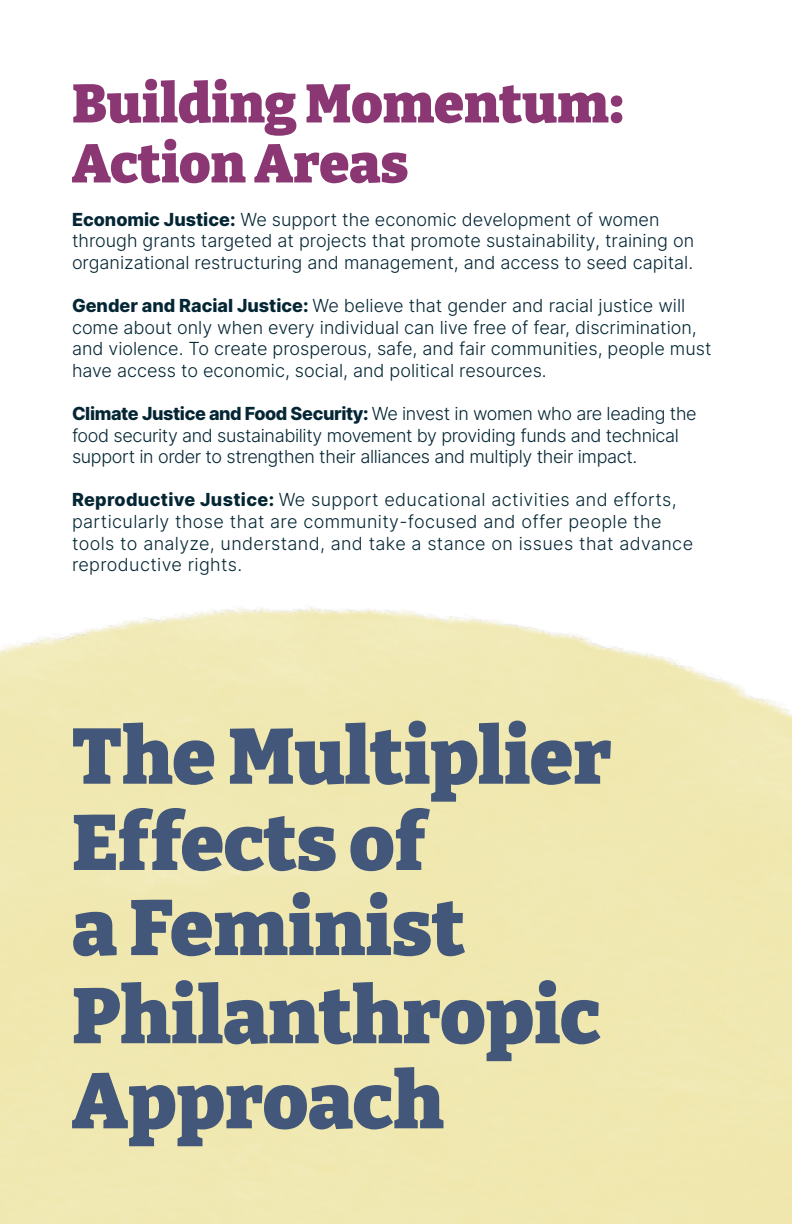
<style>
.page{position:relative;width:792px;height:1224px;background:#fff}
.page>*{position:absolute;margin:0;border:0;box-sizing:border-box;transform-origin:0 0}
.t1{font:900 78px/86.2px "Bitter";color:#42577a}
.t2{font:900 54px/60px "Bitter";color:#8b3773}
.t3{font:300 18px/21.6px "Inter";color:#042634}
.t4{font:300 18px/21.6px "Inter";letter-spacing:.02em;color:#042634}
.t5{font:300 18px/21.6px "Inter";letter-spacing:-.02em;color:#042634}
.s1{font-weight:400}
</style>
<div class="page">
<h2 class="t2" style="left:72px;top:72px;width:553px">Building Momentum:<br>Action Areas</h2>
<p class="t3" style="left:72px;top:208px;width:624px"><span class="s1">Economic Justice:</span> We support the economic development of women through grants targeted at projects that promote sustainability, training on organizational restructuring and management, and access to seed capital.</p>
<p class="t3" style="left:72px;top:294px;width:641px"><span class="s1">Gender and Racial Justice:</span> We believe that gender and racial justice will come about only when every individual can live free of fear, discrimination, and violence. To create prosperous, safe, and fair communities, people must have access to economic, social, and political resources.</p>
<p class="t5" style="left:72px;top:402px;width:626px"><span class="s1">Climate Justice and Food Security:</span> We invest in women who are leading the food security and sustainability movement by providing funds and technical support in order to strengthen their alliances and multiply their impact.</p>
<p class="t4" style="left:72px;top:489px;width:623px"><span class="s1">Reproductive Justice:</span> We support educational activities and efforts, particularly those that are community-focused and offer people the tools to analyze, understand, and take a stance on issues that advance reproductive rights.</p>
<h1 class="t1" style="left:72px;top:712px;width:541px">The Multiplier<br>Effects of<br>a Feminist<br>Philanthropic<br>Approach</h1>
</div>
